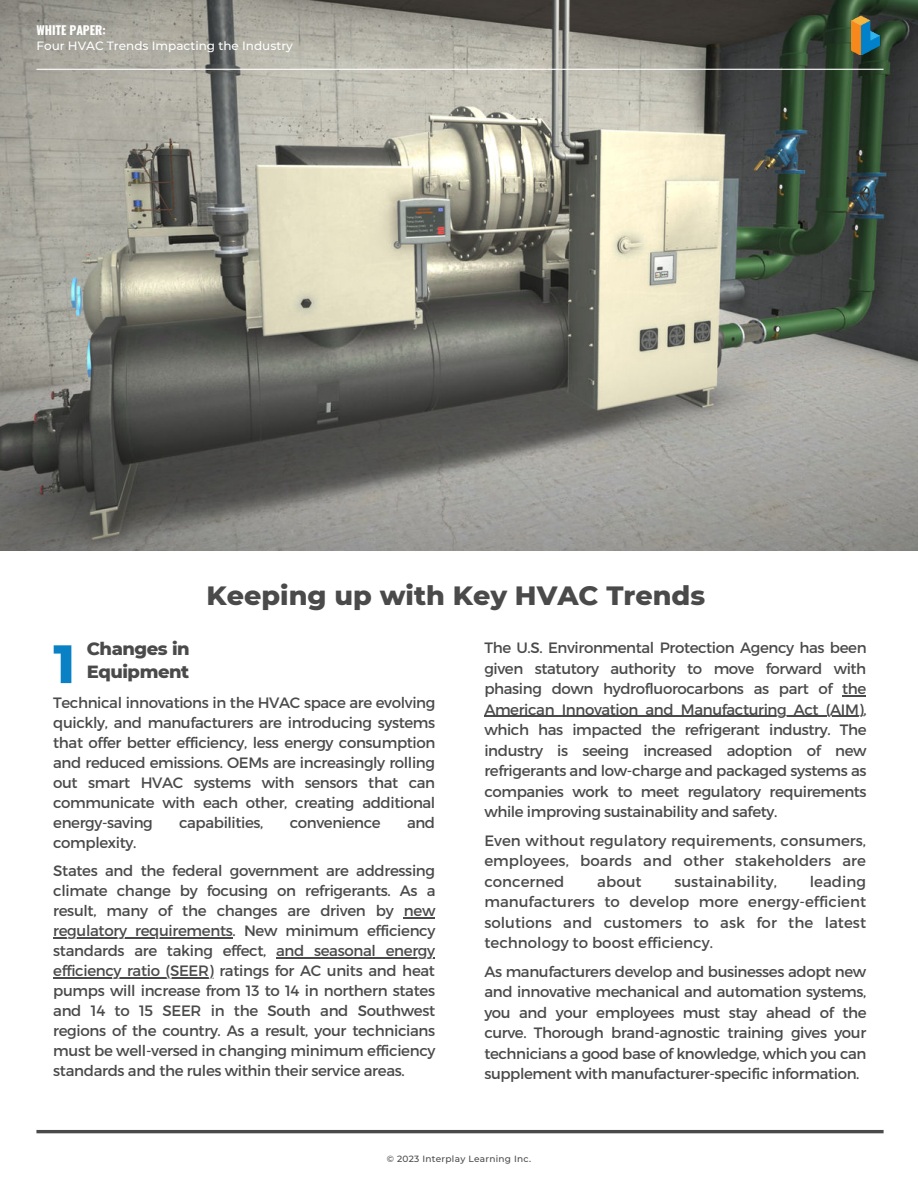
<style>
.page{position:relative;width:918px;height:1188px;background:#fff}
.page>*{position:absolute;margin:0;border:0;box-sizing:border-box;transform-origin:0 0}
.t1{font:800 54px "Montserrat";color:#0a81c5}
.t2{font:800 27px "Montserrat";color:#4a4a4b}
.t3{font:800 18px/23.5px "Montserrat";letter-spacing:-.025em;color:#4a4a4b}
.t4{font:15px/20.5px "Montserrat";letter-spacing:-.02em;color:#4a4a4b;text-align:justify}
.t5{font:15px "Montserrat";color:#4a4a4b}
.t6{font:500 12px "Montserrat";color:#fff}
.t7{font:700 12px "Oswald";color:#fff}
.t8{font:500 9px "Montserrat";letter-spacing:.03em;color:#4a4a4b}
</style>
<div class="page">
<hr style="left:36px;top:1130px;width:848px;height:3px;background:#4a4a4b">
<img style="left:0;top:0;width:918px;height:550px">
<hr style="left:36px;top:69px;width:848px;height:1px;background:#fff">
<img style="left:850px;top:15px;width:33px;height:40px">
<hr style="left:404px;top:917px;width:31px;height:1px;background:#4a4a4b">
<hr style="left:53px;top:937px;width:180px;height:1px;background:#4a4a4b">
<hr style="left:276px;top:957px;width:159px;height:1px;background:#4a4a4b">
<hr style="left:53px;top:977px;width:160px;height:1px;background:#4a4a4b">
<svg style="left:842px;top:695px;width:24px;height:1px"></svg>
<hr style="left:484px;top:716px;width:379px;height:1px;background:#4a4a4b">
<p class="t7" style="left:36px;top:24px;width:71px">WHITE PAPER:</p>
<p class="t6" style="left:36px;top:38px;width:258px">Four HVAC Trends Impacting the Industry</p>
<h2 class="t2" style="left:207px;top:575px;width:500px">Keeping up with Key HVAC Trends</h2>
<p class="t3" style="left:87px;top:636px;width:105px">Changes in<br>Equipment</p>
<p class="t4" style="left:53px;top:693px;width:384px;line-height:20px">Technical innovations in the HVAC space are evolving quickly, and manufacturers are introducing systems that offer better efficiency, less energy consumption and reduced emissions. OEMs are increasingly rolling out smart HVAC systems with sensors that can communicate with each other, creating additional energy-saving</p>
<h1 class="t1" style="left:53px;top:624px;width:23px">1</h1>
<p class="t4" style="left:179px;top:812px;width:86px">capabilities,</p>
<p class="t4" style="left:290px;top:812px;width:92px">convenience</p>
<p class="t4" style="left:407px;top:812px;width:30px">and</p>
<p class="t4" style="left:53px;top:828px;width:383px;line-height:28px">complexity.<br>States and the federal government are addressing</p>
<p class="t4" style="left:53px;top:881px;width:384px;line-height:20px">climate change by focusing on refrigerants. As a result, many of the changes are driven by new regulatory requirements. New minimum efficiency standards are taking effect, and seasonal energy efficiency ratio (SEER) ratings for AC units and heat pumps will increase from 13 to 14 in northern states and 14 to 15 SEER in the South and Southwest regions of the country. As a result, your technicians must be well-versed in changing minimum efficiency standards and the rules within their service areas.</p>
<p class="t4" style="left:484px;top:638px;width:384px">The U.S. Environmental Protection Agency has been given statutory authority to move forward with phasing down hydrofluorocarbons as part of the American Innovation and Manufacturing Act (AIM), which has impacted the refrigerant industry. The industry is seeing increased adoption of new refrigerants and low-charge and packaged systems as companies work to meet regulatory requirements while improving sustainability and safety.</p>
<p class="t4" style="left:484px;top:830px;width:383px">Even without regulatory requirements, consumers, employees, boards and other stakeholders are concerned</p>
<p class="t4" style="left:484px;top:871px;width:383px;text-indent:325px">leading manufacturers to develop more energy-efficient solutions and customers to ask for the latest technology to boost efficiency.</p>
<p class="t4" style="left:484px;top:961px;width:384px">As manufacturers develop and businesses adopt new and innovative mechanical and automation systems, you and your employees must stay ahead of the curve. Thorough brand-agnostic training gives your technicians a good base of knowledge, which you can supplement with manufacturer-specific information.</p>
<p class="t4" style="left:597px;top:871px;width:46px">about</p>
<p class="t5" style="left:674px;top:872px;width:104px">sustainability,</p>
<p class="t8" style="left:387px;top:1152px;width:146px">© 2023 Interplay Learning Inc.</p>
</div>
